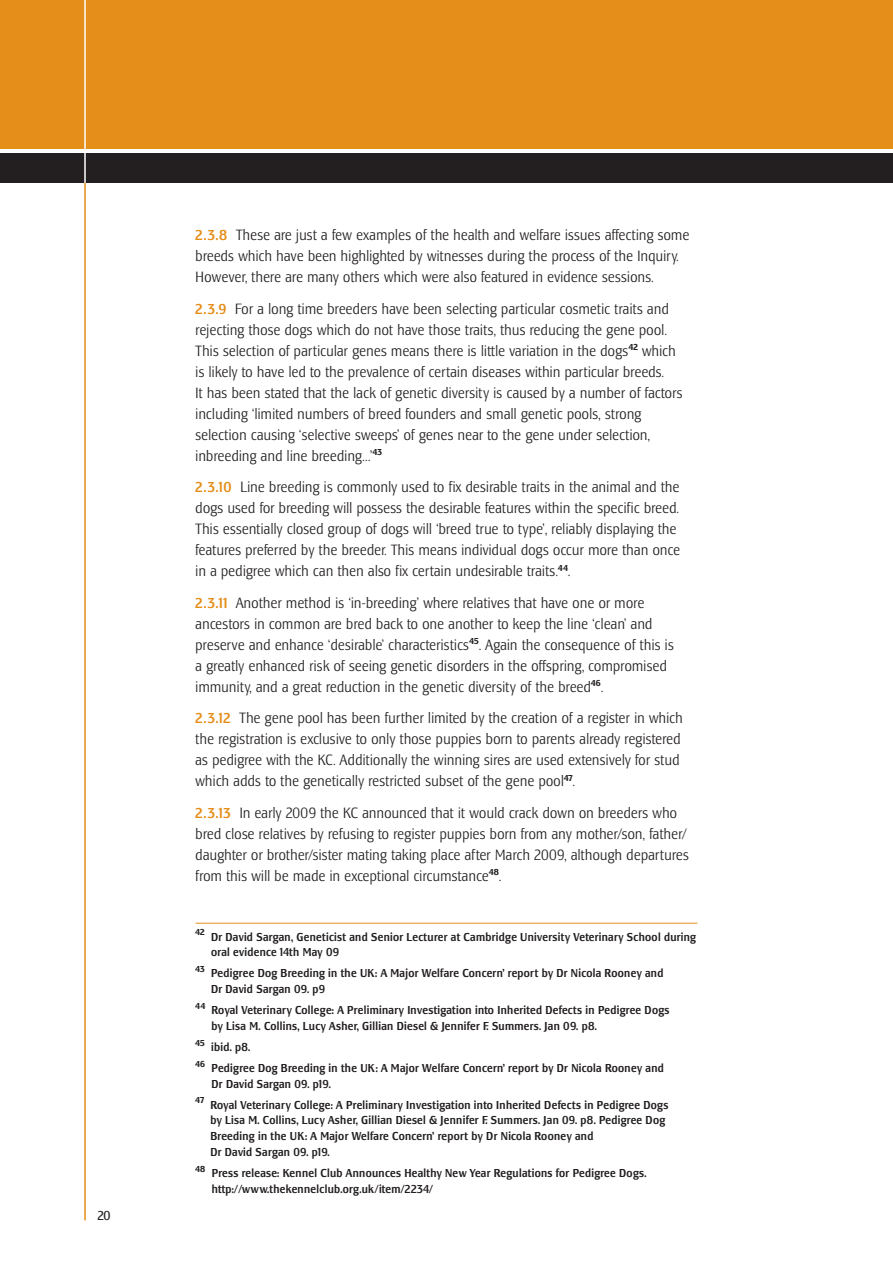
<style>
.page{position:relative;width:893px;height:1263px;background:#fff}
.page>*{position:absolute;margin:0;border:0;box-sizing:border-box;transform-origin:0 0}
.t1{font:300 condensed 15px/21px "Lesmore";letter-spacing:.025em;color:#231f20}
.t2{font:condensed 13.5px "Lesmore";color:#231f20}
.t3{font:500 condensed 12px/15.8px "Lesmore";letter-spacing:.025em;color:#231f20}
.s1{font-weight:500;color:#e58e1a}
</style>
<div class="page">
<div style="left:0;top:0;width:893px;height:149px;background:#e58e1a"></div>
<div style="left:0;top:153px;width:893px;height:30px;background:#231f20"></div>
<hr style="left:84px;top:183px;width:2px;height:1037px;background:#e58e1a">
<hr style="left:84px;top:0;width:2px;height:183px;background:#fff">
<hr style="left:196px;top:923px;width:501px;height:1px;background:#e58e1a">
<p class="t2" style="left:98px;top:1208px;width:14px">20</p>
<p class="t1" style="left:196px;top:224px;width:495px"><span class="s1">2.3.8</span> These are just a few examples of the health and welfare issues affecting some breeds which have been highlighted by witnesses during the process of the Inquiry.<br>However, there are many others which were also featured in evidence sessions.</p>
<p class="t1" style="left:196px;top:298px;width:488px"><span class="s1">2.3.9</span> For a long time breeders have been selecting particular cosmetic traits and rejecting those dogs which do not have those traits, thus reducing the gene pool.<br>This selection of particular genes means there is little variation in the dogs<sup>42</sup> which is likely to have led to the prevalence of certain diseases within particular breeds.<br>It has been stated that the lack of genetic diversity is caused by a number of factors including ‘limited numbers of breed founders and small genetic pools, strong selection causing ‘selective sweeps’ of genes near to the gene under selection, inbreeding and line breeding…’<sup>43</sup></p>
<p class="t1" style="left:196px;top:476px;width:486px"><span class="s1">2.3.10</span> Line breeding is commonly used to fix desirable traits in the animal and the dogs used for breeding will possess the desirable features within the specific breed.<br>This essentially closed group of dogs will ‘breed true to type’, reliably displaying the features preferred by the breeder. This means individual dogs occur more than once in a pedigree which can then also fix certain undesirable traits.<sup>44</sup>.</p>
<p class="t1" style="left:196px;top:592px;width:480px"><span class="s1">2.3.11</span> Another method is ‘in-breeding’ where relatives that have one or more ancestors in common are bred back to one another to keep the line ‘clean’ and preserve and enhance ‘desirable’ characteristics<sup>45</sup>. Again the consequence of this is a greatly enhanced risk of seeing genetic disorders in the offspring, compromised immunity, and a great reduction in the genetic diversity of the breed<sup>46</sup>.</p>
<p class="t1" style="left:196px;top:707px;width:489px"><span class="s1">2.3.12</span> The gene pool has been further limited by the creation of a register in which the registration is exclusive to only those puppies born to parents already registered as pedigree with the KC. Additionally the winning sires are used extensively for stud which adds to the genetically restricted subset of the gene pool<sup>47</sup>.</p>
<p class="t1" style="left:196px;top:802px;width:495px"><span class="s1">2.3.13</span> In early 2009 the KC announced that it would crack down on breeders who bred close relatives by refusing to register puppies born from any mother/son, father/ daughter or brother/sister mating taking place after March 2009, although departures from this will be made in exceptional circumstance<sup>48</sup>.</p>
<p class="t3" style="left:211px;top:929px;width:486px;text-indent:-16px"><sup>42</sup> Dr David Sargan, Geneticist and Senior Lecturer at Cambridge University Veterinary School during oral evidence 14th May 09</p>
<p class="t3" style="left:211px;top:965px;width:454px;text-indent:-16px"><sup>43</sup> Pedigree Dog Breeding in the UK: A Major Welfare Concern’ report by Dr Nicola Rooney and<br>Dr David Sargan 09. p9</p>
<p class="t3" style="left:211px;top:1002px;width:459px;text-indent:-16px"><sup>44</sup> Royal Veterinary College: A Preliminary Investigation into Inherited Defects in Pedigree Dogs by Lisa M. Collins, Lucy Asher, Gillian Diesel &amp; Jennifer F. Summers. Jan 09. p8.</p>
<p class="t3" style="left:196px;top:1036px;width:470px;line-height:21px"><sup>45</sup> ibid. p8.<br><sup>46</sup> Pedigree Dog Breeding in the UK: A Major Welfare Concern’ report by Dr Nicola Rooney and</p>
<p class="t3" style="left:196px;top:1073px;width:474px;line-height:21px;text-indent:16px">Dr David Sargan 09. p19.<br><sup>47</sup> Royal Veterinary College: A Preliminary Investigation into Inherited Defects in Pedigree Dogs</p>
<p class="t3" style="left:210px;top:1112px;width:456px">by Lisa M. Collins, Lucy Asher, Gillian Diesel &amp; Jennifer F. Summers. Jan 09. p8. Pedigree Dog<br>Breeding in the UK: A Major Welfare Concern’ report by Dr Nicola Rooney and<br>Dr David Sargan 09. p19.</p>
<p class="t3" style="left:212px;top:1165px;width:436px;text-indent:-16px"><sup>48</sup> Press release: Kennel Club Announces Healthy New Year Regulations for Pedigree Dogs. http://www.thekennelclub.org.uk/item/2234/</p>
</div>
